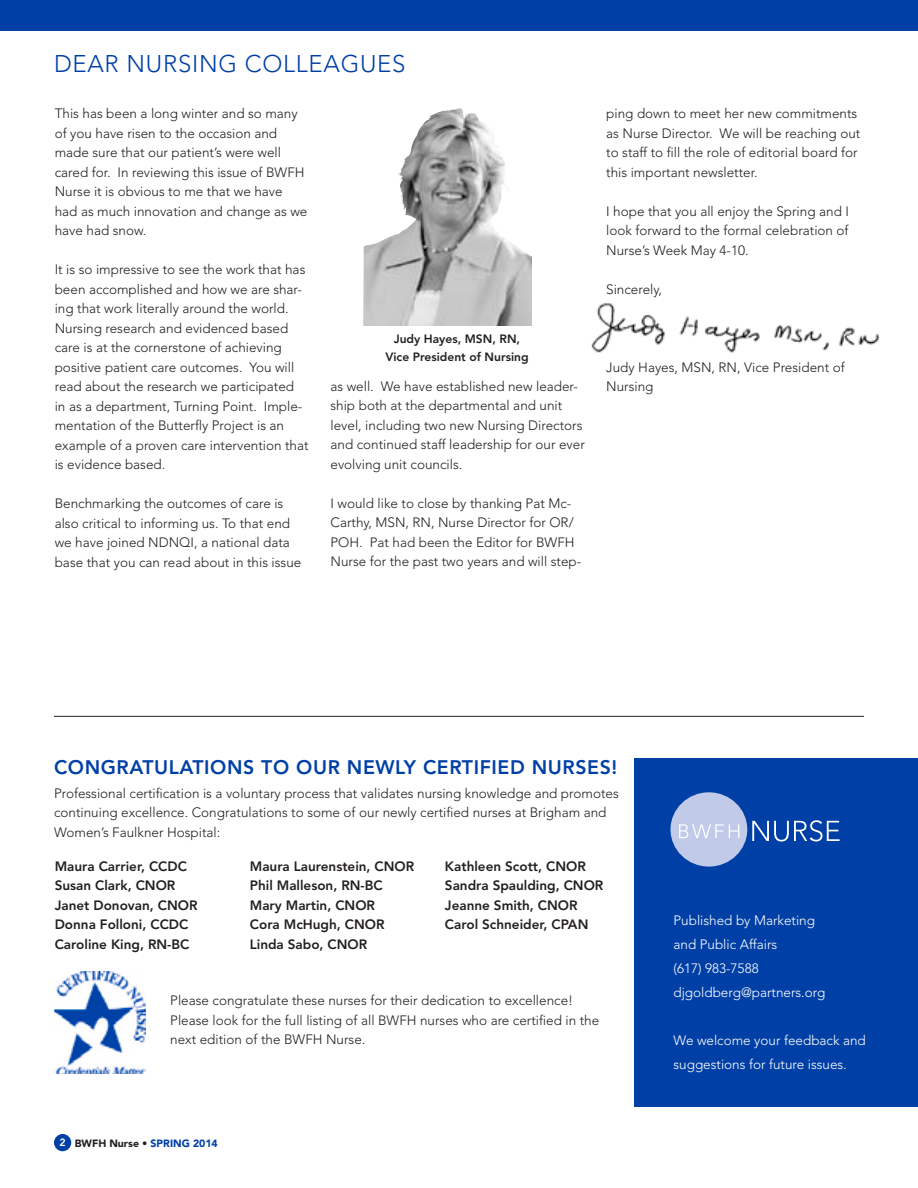
<style>
.page{position:relative;width:918px;height:1188px;background:#fff}
.page>*{position:absolute;margin:0;border:0;box-sizing:border-box;transform-origin:0 0}
.t1{font:300 24px "Avenir";letter-spacing:.03em;color:#0040a6}
.t2{font:800 19.5px "Avenir";letter-spacing:.03em;color:#0040a6}
.t3{font:300 13.5px/19.5px "Avenir";color:#231f20}
.t4{font:800 13.5px/19.5px "Avenir";color:#231f20}
.t5{font:300 13.5px/24px "Avenir";color:#fff}
.t6{font:800 12px/18px "Avenir";color:#231f20;text-align:center}
.t7{font:900 10.5px "Avenir";color:#231f20}
.s1{font-weight:800;color:#fff}
.s2{color:#0040a6}
</style>
<div class="page">
<div style="left:0;top:0;width:918px;height:31px;background:#0040a6"></div>
<div style="left:54px;top:1134px;width:17px;height:17px;background:#0040a6;border-radius:50%"></div>
<img style="left:591px;top:303px;width:288px;height:50px">
<img style="left:364px;top:108px;width:168px;height:218px">
<hr style="left:54px;top:716px;width:810px;height:1px;background:#231f20">
<div style="left:634px;top:759px;width:284px;height:348px;background:#0040a6"></div>
<svg style="left:752px;top:820px;width:88px;height:22px"></svg>
<div style="left:670px;top:792px;width:77px;height:75px;background:#c2caea;border-radius:50%"></div>
<svg style="left:679px;top:824px;width:60px;height:14px"></svg>
<img style="left:54px;top:971px;width:92px;height:103px">
<h1 class="t1" style="left:54px;top:54px;width:353px">DEAR NURSING COLLEAGUES</h1>
<p class="t3" style="left:55px;top:105px;width:254px">This has been a long winter and so many of you have risen to the occasion and made sure that our patient’s were well cared for. In reviewing this issue of BWFH Nurse it is obvious to me that we have had as much innovation and change as we have had snow.</p>
<p class="t3" style="left:55px;top:261px;width:255px">It is so impressive to see the work that has been accomplished and how we are shar&shy;ing that work literally around the world.<br>Nursing research and evidenced based care is at the cornerstone of achieving positive patient care outcomes. You will read about the research we participated<br>in as a department, Turning Point. Imple&shy;mentation of the Butterfly Project is an example of a proven care intervention that is evidence based.</p>
<p class="t3" style="left:55px;top:495px;width:248px">Benchmarking the outcomes of care is also critical to informing us. To that end we have joined NDNQI, a national data base that you can read about in this issue</p>
<p class="t6" style="left:385px;top:331px;width:145px">Judy Hayes, MSN, RN,<br>Vice President of Nursing</p>
<p class="t3" style="left:330px;top:378px;width:256px">as well. We have established new leader&shy;ship both at the departmental and unit level, including two new Nursing Directors and continued staff leadership for our ever evolving unit councils.</p>
<p class="t3" style="left:330px;top:495px;width:252px">I would like to close by thanking Pat Mc-Carthy, MSN, RN, Nurse Director for OR/ POH. Pat had been the Editor for BWFH Nurse for the past two years and will step-</p>
<p class="t3" style="left:606px;top:105px;width:256px">ping down to meet her new commitments as Nurse Director. We will be reaching out to staff to fill the role of editorial board for this important newsletter.</p>
<p class="t3" style="left:606px;top:202px;width:244px;text-align:justify">I hope that you all enjoy the Spring and I look forward to the formal celebration of Nurse’s Week May 4-10.</p>
<p class="t3" style="left:606px;top:280px;width:57px">Sincerely,</p>
<p class="t3" style="left:606px;top:358px;width:240px">Judy Hayes, MSN, RN, Vice President of<br>Nursing</p>
<h2 class="t2" style="left:54px;top:759px;width:565px">CONGRATULATIONS TO OUR NEWLY CERTIFIED NURSES!</h2>
<p class="t3" style="left:54px;top:784px;width:566px">Professional certification is a voluntary process that validates nursing knowledge and promotes continuing excellence. Congratulations to some of our newly certified nurses at Brigham and<br>Women’s Faulkner Hospital:</p>
<p class="t4" style="left:55px;top:857px;width:144px">Maura Carrier, CCDC<br>Susan Clark, CNOR<br>Janet Donovan, CNOR<br>Donna Folloni, CCDC<br>Caroline King, RN-BC</p>
<p class="t4" style="left:250px;top:857px;width:166px">Maura Laurenstein, CNOR<br>Phil Malleson, RN-BC<br>Mary Martin, CNOR<br>Cora McHugh, CNOR<br>Linda Sabo, CNOR</p>
<p class="t4" style="left:445px;top:857px;width:160px">Kathleen Scott, CNOR<br>Sandra Spaulding, CNOR<br>Jeanne Smith, CNOR<br>Carol Schneider, CPAN</p>
<p class="t3" style="left:170px;top:992px;width:430px">Please congratulate these nurses for their dedication to excellence!<br>Please look for the full listing of all BWFH nurses who are certified in the next edition of the BWFH Nurse.</p>
<p class="t7" style="left:60px;top:1139px;width:160px"><span class="s1">2</span> BWFH Nurse • <span class="s2">SPRING 2014</span></p>
<p class="t5" style="left:673px;top:910px;width:153px">Published by Marketing and Public Affairs<br>(617) 983-7588 djgoldberg@partners.org</p>
<p class="t5" style="left:673px;top:1030px;width:194px">We welcome your feedback and suggestions for future issues.</p>
</div>
